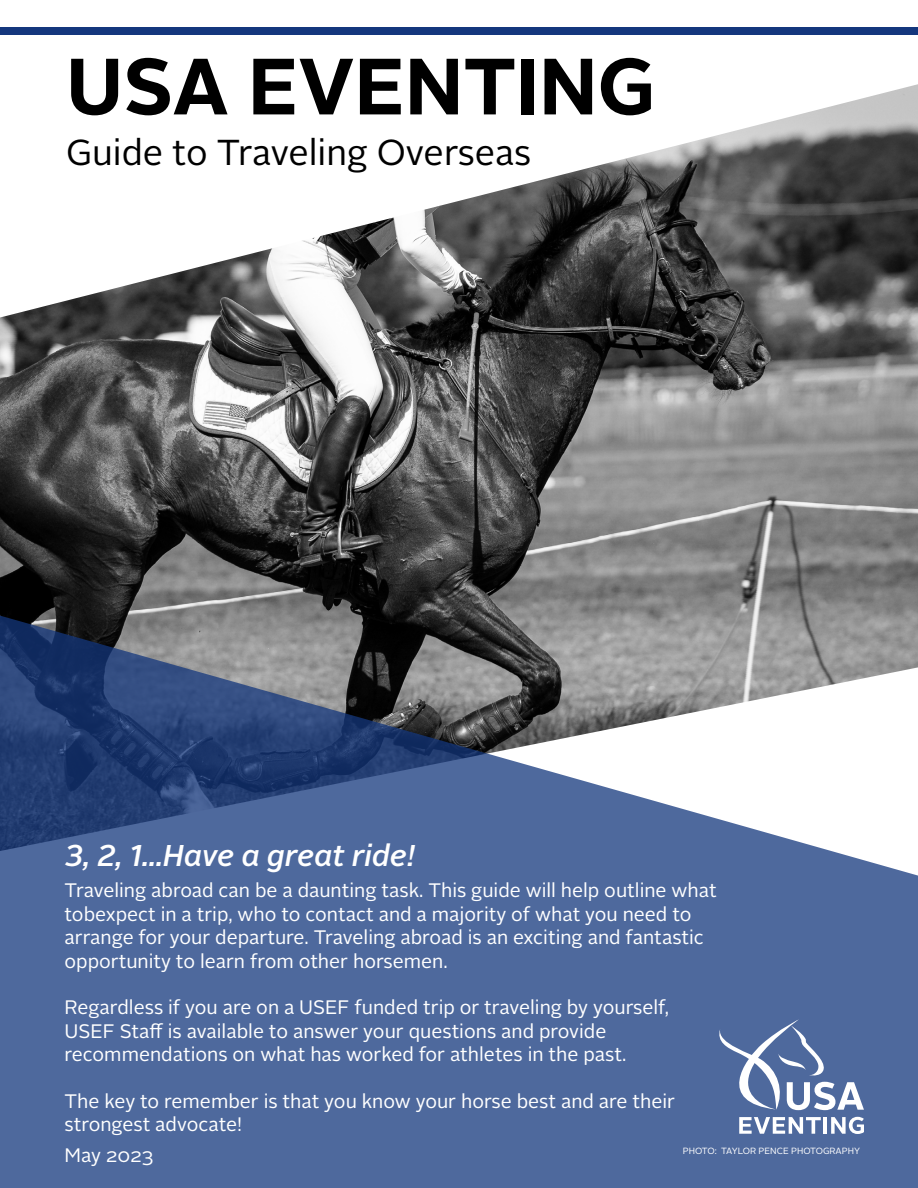
<style>
.page{position:relative;width:918px;height:1188px;background:#fff}
.page>*{position:absolute;margin:0;border:0;box-sizing:border-box;transform-origin:0 0}
.t1{font:700 79.5px "Alright Sans";color:#000}
.t2{font:36px "Alright Sans";color:#000}
.t3{font:italic 500 30px "Alright Sans";color:#fff}
.t4{font:19.5px/23.4px "Alright Sans";color:#fff}
.t5{font:9px "Alright Sans";color:#fff}
</style>
<div class="page">
<div style="left:0;top:27px;width:918px;height:8px;background:#14377d"></div>
<img style="left:0;top:84px;width:918px;height:532px">
<svg style="left:0;top:616px;width:918px;height:572px;background:#5f739b"></svg>
<svg style="left:719px;top:1019px;width:145px;height:91px"></svg>
<svg style="left:739px;top:1117px;width:82px;height:17px"></svg>
<hr style="left:824px;top:1117px;width:3px;height:17px;background:#fff">
<svg style="left:831px;top:1117px;width:33px;height:17px"></svg>
<h1 class="t1" style="left:66px;top:31px;width:591px">USA EVENTING</h1>
<h2 class="t2" style="left:66px;top:129px;width:467px">Guide to Traveling Overseas</h2>
<h3 class="t3" style="left:64px;top:835px;width:353px">3, 2, 1...Have a great ride!</h3>
<p class="t4" style="left:64px;top:879px;width:654px">Traveling abroad can be a daunting task. This guide will help outline what tobexpect in a trip, who to contact and a majority of what you need to arrange for your departure. Traveling abroad is an exciting and fantastic opportunity to learn from other horsemen.</p>
<p class="t4" style="left:64px;top:996px;width:606px">Regardless if you are on a USEF funded trip or traveling by yourself,<br>USEF Staff is available to answer your questions and provide recommendations on what has worked for athletes in the past.</p>
<p class="t4" style="left:64px;top:1090px;width:612px">The key to remember is that you know your horse best and are their strongest advocate!</p>
<p class="t4" style="left:64px;top:1144px;width:90px">May 2023</p>
<p class="t5" style="left:683px;top:1145px;width:179px">PHOTO: TAYLOR PENCE PHOTOGRAPHY</p>
</div>
